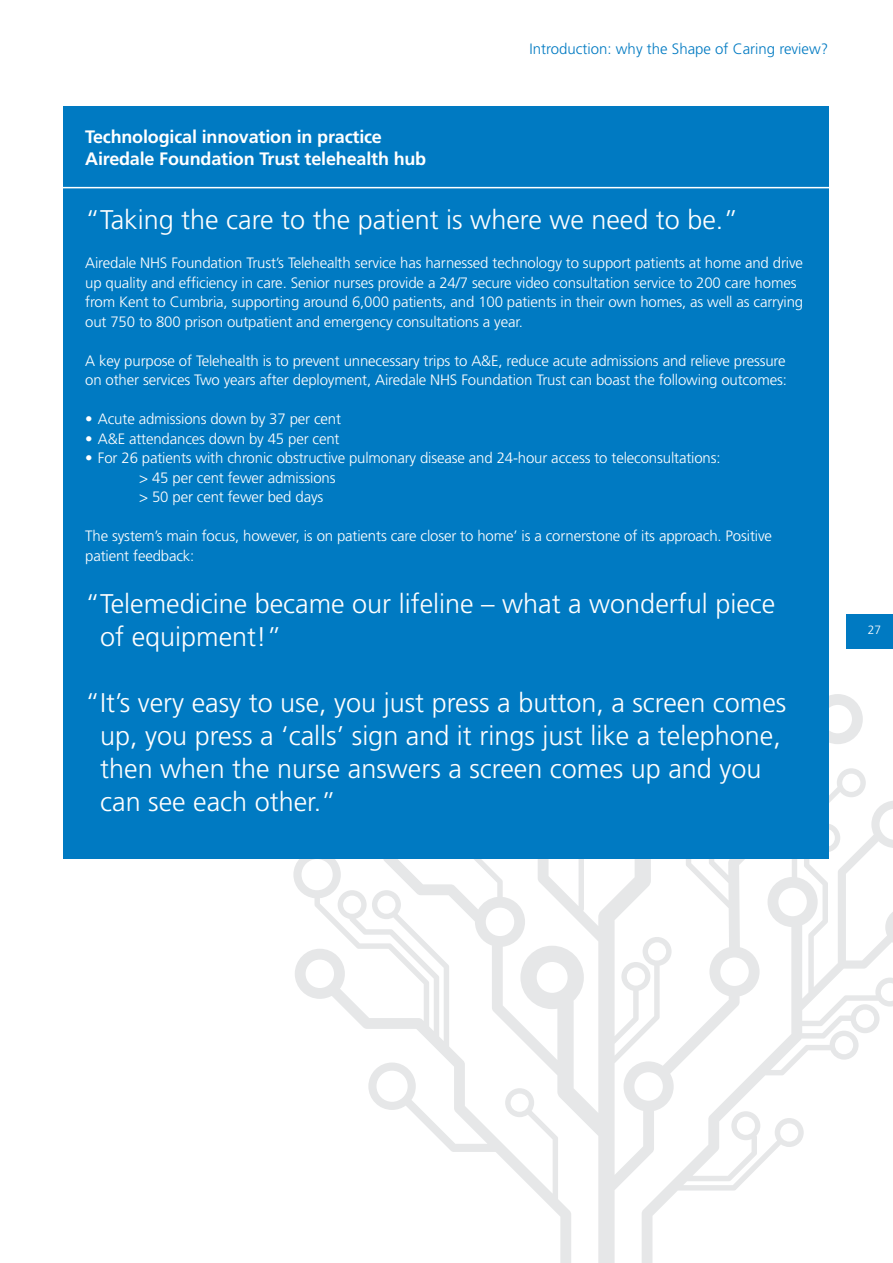
<style>
.page{position:relative;width:893px;height:1263px;background:#fff}
.page>*{position:absolute;margin:0;border:0;box-sizing:border-box;transform-origin:0 0}
.t1{font:300 27px/33px "Frutiger";color:#fff}
.t2{font:700 18px/22.5px "Frutiger";letter-spacing:-.01em;color:#fff}
.t3{font:300 15px/19.5px "Frutiger";letter-spacing:-.01em;color:#fff}
.t4{font:300 15px "Frutiger";color:#007ac2}
.t5{font:300 12px "Frutiger";color:#fff}
</style>
<div class="page">
<svg style="left:863px;top:775px;width:30px;height:258px"></svg>
<svg style="left:293px;top:859px;width:28px;height:140px"></svg>
<svg style="left:321px;top:648px;width:542px;height:615px"></svg>
<div style="left:64px;top:106px;width:765px;height:753px;background:#007ac2"></div>
<hr style="left:62px;top:187px;width:767px;height:1px;background:#fff">
<div style="left:846px;top:614px;width:47px;height:34px;background:#007ac2"></div>
<p class="t2" style="left:85px;top:125px;width:343px">Technological innovation in practice<br>Airedale Foundation Trust telehealth hub</p>
<p class="t4" style="left:530px;top:41px;width:300px">Introduction: why the Shape of Caring review?</p>
<h1 class="t1" style="left:85px;top:203px;width:655px">“Taking the care to the patient is where we need to be.”</h1>
<p class="t3" style="left:85px;top:253px;width:720px">Airedale NHS Foundation Trust’s Telehealth service has harnessed technology to support patients at home and drive up quality and efficiency in care. Senior nurses provide a 24/7 secure video consultation service to 200 care homes from Kent to Cumbria, supporting around 6,000 patients, and 100 patients in their own homes, as well as carrying out 750 to 800 prison outpatient and emergency consultations a year.</p>
<p class="t3" style="left:85px;top:351px;width:703px">A key purpose of Telehealth is to prevent unnecessary trips to A&amp;E, reduce acute admissions and relieve pressure on other services Two years after deployment, Airedale NHS Foundation Trust can boast the following outcomes:</p>
<p class="t3" style="left:85px;top:409px;width:257px">• Acute admissions down by 37 per cent</p>
<p class="t3" style="left:85px;top:429px;width:256px">• A&amp;E attendances down by 45 per cent</p>
<p class="t3" style="left:139px;top:448px;width:583px;text-indent:-54px">• For 26 patients with chronic obstructive pulmonary disease and 24-hour access to teleconsultations: &gt; 45 per cent fewer admissions<br>&gt; 50 per cent fewer bed days</p>
<p class="t3" style="left:85px;top:526px;width:688px">The system’s main focus, however, is on patients care closer to home’ is a cornerstone of its approach. Positive patient feedback:</p>
<h1 class="t1" style="left:100px;top:587px;width:677px;text-indent:-15px">“Telemedicine became our lifeline – what a wonderful piece of equipment!”</h1>
<h1 class="t1" style="left:100px;top:686px;width:688px;text-indent:-15px">“It’s very easy to use, you just press a button, a screen comes up, you press a ‘calls’ sign and it rings just like a telephone, then when the nurse answers a screen comes up and you can see each other.”</h1>
<p class="t5" style="left:868px;top:623px;width:15px">27</p>
</div>
